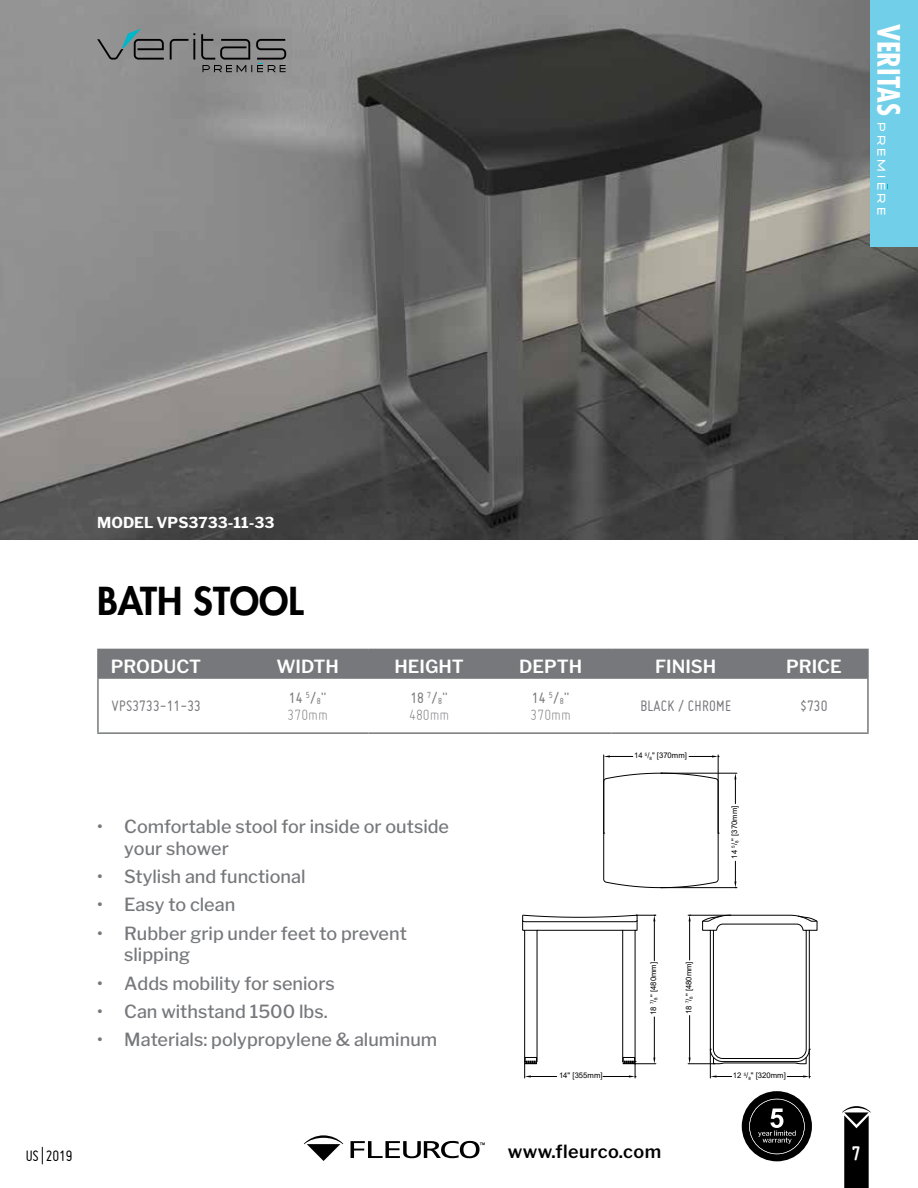
<style>
.page{position:relative;width:918px;height:1188px;background:#fff}
.page>*{position:absolute;margin:0;border:0;box-sizing:border-box;transform-origin:0 0}
.t1{font:800 37.5px "Futura Std";color:#000}
.t2{font:700 21px "Miso";color:#fff}
.t3{font:500 18px/21.6px "Libre Franklin";color:#77787b}
.t4{font:600 18px "Libre Franklin";color:#fff}
.t5{font:600 18px "Libre Franklin";letter-spacing:.025em;color:#000}
.t6{font:300 16.5px/16.5px "Miso";color:#77787b}
.t7{font:16.5px "Miso";letter-spacing:.015em;color:#77787b}
.t8{font:16.5px "Miso";letter-spacing:-.01em;color:#000}
.t9{font:700 15px "Libre Franklin";color:#fff}
.t10{font:14.4px "Radiometry";letter-spacing:.26em;color:#fff}
.t11{font:7.8px "Arial";color:#000}
.s1{font-family:"Futura Std";font-weight:700;font-stretch:condensed;font-size:30px}
.s2{font-weight:400}
.s3{font-weight:400;font-size:9.6px}
</style>
<div class="page">
<img style="left:0;top:0;width:918px;height:540px">
<div style="left:871px;top:0;width:47px;height:246px;background:#72cfe9"></div>
<svg style="left:842px;top:1106px;width:29px;height:82px"></svg>
<svg style="left:304px;top:1135px;width:39px;height:26px"></svg>
<svg style="left:351px;top:1141px;width:134px;height:17px"></svg>
<div style="left:742px;top:1091px;width:70px;height:70px;background:#000;border-radius:50%"></div>
<svg style="left:749px;top:1099px;width:56px;height:55px"></svg>
<hr style="left:603px;top:755px;width:1px;height:78px;background:#000">
<hr style="left:718px;top:755px;width:1px;height:78px;background:#000">
<svg style="left:604px;top:755px;width:29px;height:2px"></svg>
<svg style="left:689px;top:755px;width:30px;height:2px"></svg>
<hr style="left:661px;top:773px;width:76px;height:1px;background:#000">
<hr style="left:661px;top:887px;width:76px;height:1px;background:#000">
<svg style="left:734px;top:773px;width:2px;height:31px"></svg>
<svg style="left:603px;top:773px;width:116px;height:115px"></svg>
<svg style="left:734px;top:861px;width:2px;height:27px"></svg>
<svg style="left:522px;top:915px;width:134px;height:163px"></svg>
<svg style="left:688px;top:915px;width:130px;height:163px"></svg>
<svg style="left:97px;top:29px;width:189px;height:43px;background:#7c7e7f"></svg>
<div style="left:99px;top:650px;width:768px;height:29px;background:#77787b"></div>
<hr style="left:97px;top:732px;width:150px;height:2px;background:#77787b">
<hr style="left:247px;top:732px;width:121px;height:2px;background:#77787b">
<hr style="left:368px;top:732px;width:122px;height:2px;background:#77787b">
<hr style="left:490px;top:732px;width:121px;height:2px;background:#77787b">
<hr style="left:611px;top:732px;width:149px;height:2px;background:#77787b">
<hr style="left:760px;top:732px;width:109px;height:2px;background:#77787b">
<hr style="left:97px;top:649px;width:150px;height:1px;background:#77787b">
<hr style="left:97px;top:650px;width:2px;height:29px;background:#77787b">
<hr style="left:247px;top:649px;width:121px;height:1px;background:#77787b">
<hr style="left:368px;top:649px;width:122px;height:1px;background:#77787b">
<hr style="left:490px;top:649px;width:121px;height:1px;background:#77787b">
<hr style="left:611px;top:649px;width:149px;height:1px;background:#77787b">
<hr style="left:760px;top:649px;width:109px;height:1px;background:#77787b">
<hr style="left:867px;top:650px;width:2px;height:29px;background:#77787b">
<hr style="left:97px;top:679px;width:2px;height:53px;background:#77787b">
<hr style="left:867px;top:679px;width:2px;height:53px;background:#77787b">
<p class="t10" style="left:888px;top:24px;width:193px;rotate:90deg"><span class="s1">VERITAS</span> PREMIERE</p>
<p class="t9" style="left:97px;top:514px;width:179px">MODEL VPS3733-11-33</p>
<h1 class="t1" style="left:97px;top:577px;width:208px">BATH STOOL</h1>
<p class="t4" style="left:111px;top:655px;width:92px">PRODUCT</p>
<p class="t4" style="left:276px;top:655px;width:64px">WIDTH</p>
<p class="t4" style="left:394px;top:655px;width:71px">HEIGHT</p>
<p class="t4" style="left:519px;top:655px;width:65px">DEPTH</p>
<p class="t4" style="left:655px;top:655px;width:63px">FINISH</p>
<p class="t4" style="left:786px;top:655px;width:57px">PRICE</p>
<p class="t7" style="left:112px;top:697px;width:91px">VPS3733-11-33</p>
<p class="t6" style="left:288px;top:689px;width:42px"><span class="s2">14</span> <sup>5</sup><span class="s2">/</span><span class="s3">8</span><span class="s2">"<br></span>370mm</p>
<p class="t6" style="left:409px;top:689px;width:42px"><span class="s2">18</span> <sup>7</sup><span class="s2">/</span><span class="s3">8</span><span class="s2">"<br></span>480mm</p>
<p class="t6" style="left:531px;top:689px;width:42px"><span class="s2">14</span> <sup>5</sup><span class="s2">/</span><span class="s3">8</span><span class="s2">"<br></span>370mm</p>
<p class="t7" style="left:640px;top:697px;width:92px">BLACK / CHROME</p>
<p class="t7" style="left:800px;top:697px;width:29px">$730</p>
<p class="t3" style="left:124px;top:816px;width:326px;text-indent:-27px">• Comfortable stool for inside or outside your shower</p>
<p class="t3" style="left:97px;top:866px;width:210px">• Stylish and functional</p>
<p class="t3" style="left:97px;top:894px;width:140px">• Easy to clean</p>
<p class="t3" style="left:124px;top:922px;width:284px;text-indent:-27px">• Rubber grip under feet to prevent slipping</p>
<p class="t3" style="left:97px;top:972px;width:239px">• Adds mobility for seniors</p>
<p class="t3" style="left:97px;top:1001px;width:232px">• Can withstand 1500 lbs.</p>
<p class="t3" style="left:97px;top:1029px;width:342px">• Materials: polypropylene &amp; aluminum</p>
<p class="t11" style="left:634px;top:750px;width:54px">14 <sup>5</sup>/<sub>8</sub>" [370mm]</p>
<p class="t11" style="left:729px;top:859px;width:54px;rotate:-90deg">14 <sup>5</sup>/<sub>8</sub>" [370mm]</p>
<p class="t11" style="left:559px;top:1070px;width:45px">14" [355mm]</p>
<p class="t11" style="left:648px;top:1015px;width:54px;rotate:-90deg">18 <sup>7</sup>/<sub>8</sub>" [480mm]</p>
<p class="t11" style="left:683px;top:1014px;width:54px;rotate:-90deg">18 <sup>7</sup>/<sub>8</sub>" [480mm]</p>
<p class="t11" style="left:733px;top:1070px;width:54px">12 <sup>5</sup>/<sub>8</sub>" [320mm]</p>
<p class="t8" style="left:26px;top:1147px;width:48px">US | 2019</p>
<p class="t5" style="left:508px;top:1141px;width:155px">www.fleurco.com</p>
<p class="t2" style="left:852px;top:1142px;width:10px">7</p>
</div>
